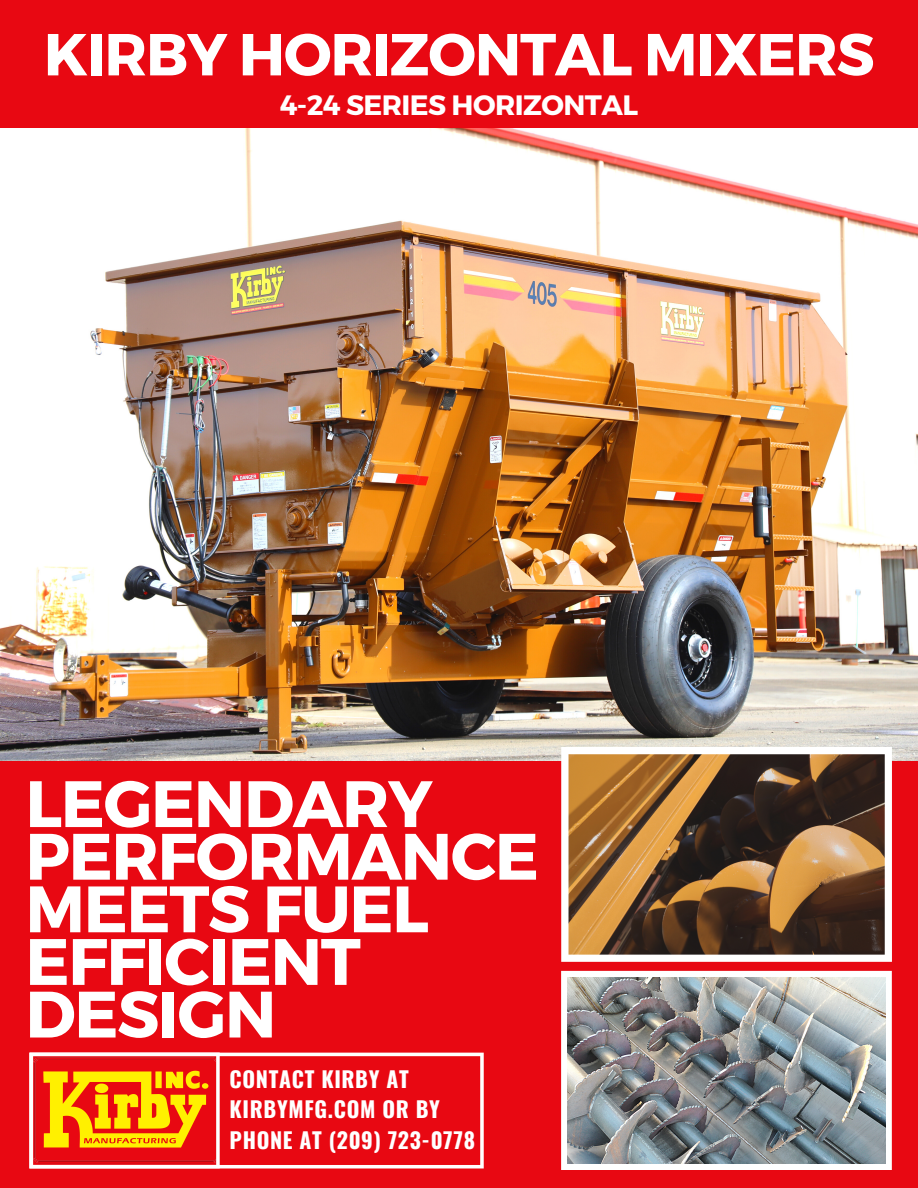
<style>
.page{position:relative;width:918px;height:1188px;background:#fff}
.page>*{position:absolute;margin:0;border:0;box-sizing:border-box;transform-origin:0 0}
.t1{font:700 65.4px/52.7px "Montserrat";letter-spacing:-.02em;color:#fff}
.t2{font:700 59.1px "Montserrat";letter-spacing:-.02em;color:#fff}
.t3{font:700 28.05px "Montserrat";letter-spacing:-.02em;color:#fff}
.t4{font:700 21.75px/30.3px "Oswald";letter-spacing:.03em;color:#fff}
</style>
<div class="page">
<img style="left:0;top:127px;width:918px;height:634px">
<div style="left:0;top:761px;width:918px;height:427px;background:#e80812"></div>
<svg style="left:561px;top:971px;width:331px;height:199px;background:#f5f4f4"></svg>
<img style="left:567px;top:978px;width:319px;height:185px">
<svg style="left:29px;top:1053px;width:455px;height:115px"></svg>
<div style="left:0;top:0;width:918px;height:127px;background:#e80812"></div>
<svg style="left:30px;top:1053px;width:190px;height:115px"></svg>
<svg style="left:561px;top:747px;width:331px;height:215px;background:#856545"></svg>
<p class="t2" style="left:44px;top:16px;width:832px">KIRBY HORIZONTAL MIXERS</p>
<p class="t3" style="left:280px;top:87px;width:360px">4-24 SERIES HORIZONTAL</p>
<p class="t1" style="left:25px;top:774px;width:515px">LEGENDARY<br>PERFORMANCE<br>MEETS FUEL<br>EFFICIENT</p>
<p class="t1" style="left:25px;top:985px;width:252px">DESIGN</p>
<p class="t4" style="left:230px;top:1063px;width:247px">CONTACT KIRBY AT<br>KIRBYMFG.COM OR BY<br>PHONE AT (209) 723-0778</p>
</div>
